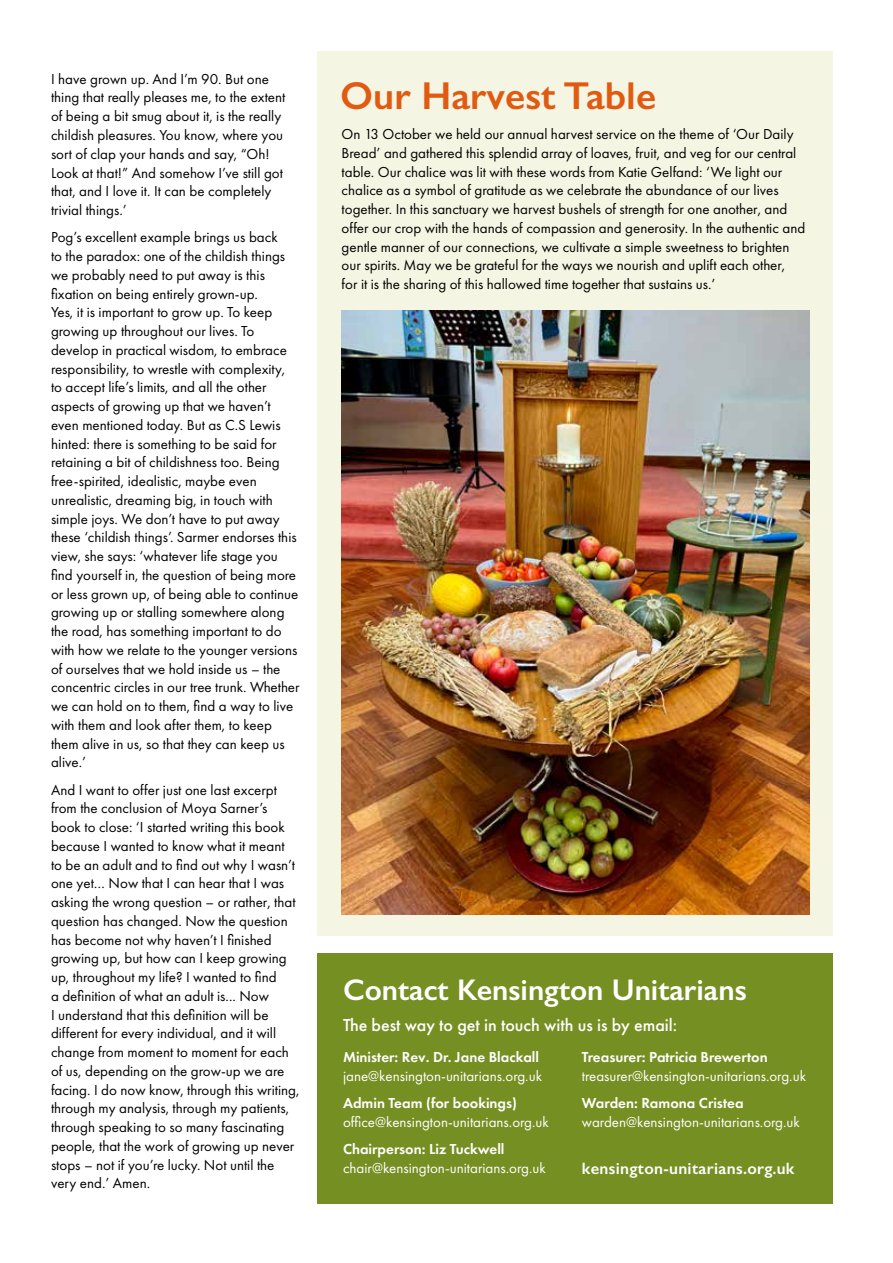
<style>
.page{position:relative;width:893px;height:1263px;background:#fff}
.page>*{position:absolute;margin:0;border:0;box-sizing:border-box;transform-origin:0 0}
.t1{font:600 39px "Gill Sans";color:#e15a11}
.t2{font:600 30px "Gill Sans";color:#fff}
.t3{font:500 18px "Futura PT";color:#fff}
.t4{font:600 16.5px "Gill Sans";letter-spacing:.02em;color:#fff}
.t5{font:15px/18.8px "Futura PT";color:#000}
.t6{font:15px "Futura PT";color:#fff}
.t7{font:600 15px "Futura PT";color:#fff}
</style>
<div class="page">
<div style="left:317px;top:51px;width:516px;height:884px;background:#f5f5e3"></div>
<div style="left:317px;top:952px;width:516px;height:251px;background:#768f23"></div>
<img style="left:342px;top:310px;width:467px;height:604px">
<p class="t5" style="left:51px;top:69px;width:236px">I have grown up. And I’m 90. But one thing that really pleases me, to the extent of being a bit smug about it, is the really childish pleasures. You know, where you sort of clap your hands and say, “Oh!<br>Look at that!” And somehow I’ve still got that, and I love it. It can be completely trivial things.’</p>
<p class="t5" style="left:51px;top:228px;width:250px">Pog’s excellent example brings us back<br>to the paradox: one of the childish things we probably need to put away is this fixation on being entirely grown-up.<br>Yes, it is important to grow up. To keep growing up throughout our lives. To develop in practical wisdom, to embrace responsibility, to wrestle with complexity, to accept life’s limits, and all the other aspects of growing up that we haven’t even mentioned today. But as C.S Lewis hinted: there is something to be said for retaining a bit of childishness too. Being free-spirited, idealistic, maybe even unrealistic, dreaming big, in touch with simple joys. We don’t have to put away these ‘childish things’. Sarmer endorses this view, she says: ‘whatever life stage you find yourself in, the question of being more or less grown up, of being able to continue growing up or stalling somewhere along the road, has something important to do with how we relate to the younger versions of ourselves that we hold inside us – the concentric circles in our tree trunk. Whether we can hold on to them, find a way to live with them and look after them, to keep them alive in us, so that they can keep us alive.’</p>
<p class="t5" style="left:51px;top:780px;width:250px">And I want to offer just one last excerpt from the conclusion of Moya Sarner’s book to close: ‘I started writing this book because I wanted to know what it meant<br>to be an adult and to find out why I wasn’t one yet… Now that I can hear that I was asking the wrong question – or rather, that question has changed. Now the question has become not why haven’t I finished growing up, but how can I keep growing up, throughout my life? I wanted to find<br>a definition of what an adult is... Now<br>I understand that this definition will be different for every individual, and it will change from moment to moment for each of us, depending on the grow-up we are facing. I do now know, through this writing, through my analysis, through my patients, through speaking to so many fascinating people, that the work of growing up never stops – not if you’re lucky. Not until the very end.’ Amen.</p>
<h1 class="t1" style="left:340px;top:72px;width:317px">Our Harvest Table</h1>
<p class="t5" style="left:342px;top:125px;width:465px">On 13 October we held our annual harvest service on the theme of ‘Our Daily Bread’ and gathered this splendid array of loaves, fruit, and veg for our central table. Our chalice was lit with these words from Katie Gelfand: ‘We light our chalice as a symbol of gratitude as we celebrate the abundance of our lives together. In this sanctuary we harvest bushels of strength for one another, and offer our crop with the hands of compassion and generosity. In the authentic and gentle manner of our connections, we cultivate a simple sweetness to brighten our spirits. May we be grateful for the ways we nourish and uplift each other,<br>for it is the sharing of this hallowed time together that sustains us.’</p>
<h2 class="t2" style="left:343px;top:971px;width:405px">Contact Kensington Unitarians</h2>
<p class="t3" style="left:343px;top:1014px;width:336px">The best way to get in touch with us is by email:</p>
<p class="t7" style="left:343px;top:1048px;width:198px">Minister: Rev. Dr. Jane Blackall</p>
<p class="t6" style="left:343px;top:1067px;width:201px">jane@kensington-unitarians.org.uk</p>
<p class="t7" style="left:343px;top:1094px;width:175px">Admin Team (for bookings)</p>
<p class="t6" style="left:343px;top:1113px;width:207px">office@kensington-unitarians.org.uk</p>
<p class="t7" style="left:343px;top:1140px;width:163px">Chairperson: Liz Tuckwell</p>
<p class="t6" style="left:343px;top:1159px;width:204px">chair@kensington-unitarians.org.uk</p>
<p class="t7" style="left:582px;top:1048px;width:187px">Treasurer: Patricia Brewerton</p>
<p class="t6" style="left:582px;top:1067px;width:226px">treasurer@kensington-unitarians.org.uk</p>
<p class="t7" style="left:582px;top:1094px;width:163px">Warden: Ramona Cristea</p>
<p class="t6" style="left:582px;top:1113px;width:220px">warden@kensington-unitarians.org.uk</p>
<p class="t4" style="left:582px;top:1158px;width:214px">kensington-unitarians.org.uk</p>
</div>
